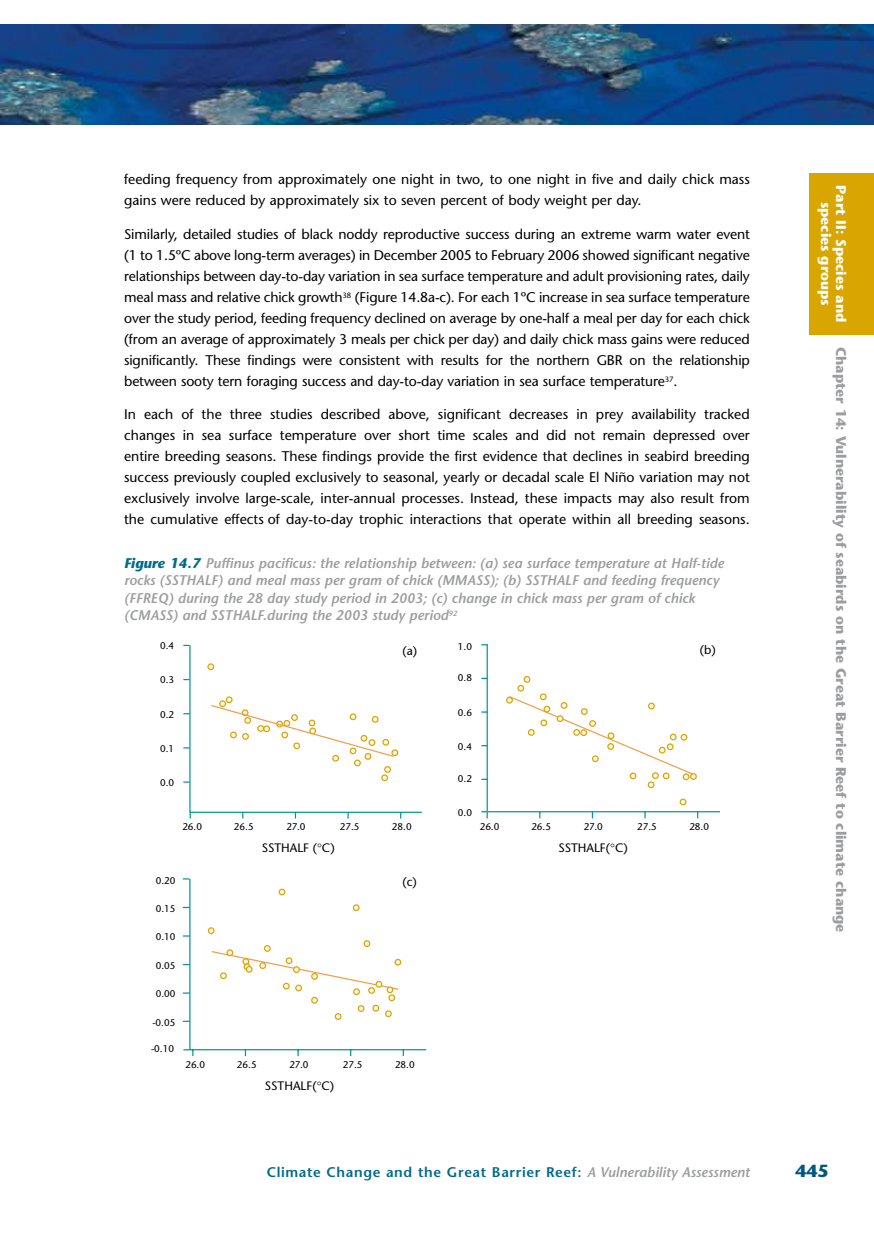
<style>
.page{position:relative;width:874px;height:1241px;background:#fff}
.page>*{position:absolute;margin:0;border:0;box-sizing:border-box;transform-origin:0 0}
.t1{font:700 17.5px "Stone Sans";color:#005782}
.t2{font:14px/21px "Stone Sans";color:#000;text-align:justify}
.t3{font:italic 600 14px/17.5px "Stone Sans";color:#9c9d9f}
.t4{font:700 14px "Stone Sans";color:#9c9d9f}
.t5{font:600 14px "Stone Sans";letter-spacing:.045em;color:#006a8d}
.t6{font:700 14px/14.9px "Stone Sans";color:#fff;text-align:center}
.t7{font:12.25px "Stone Sans";color:#000}
.t8{font:9.8px "Stone Sans";color:#000}
.s1{font-weight:700;color:#006a8d}
.s2{font-style:italic;color:#9c9d9f}
</style>
<div class="page">
<img style="left:0;top:25px;width:873px;height:99px">
<div style="left:809px;top:173px;width:64px;height:162px;background:#d9a500"></div>
<svg style="left:189px;top:812px;width:2px;height:6px"></svg>
<svg style="left:183px;top:644px;width:6px;height:2px"></svg>
<hr style="left:189px;top:645px;width:1px;height:167px;background:#009794">
<hr style="left:190px;top:811px;width:231px;height:1px;background:#009794">
<hr style="left:488px;top:811px;width:231px;height:1px;background:#009794">
<svg style="left:481px;top:811px;width:6px;height:7px"></svg>
<hr style="left:486px;top:644px;width:1px;height:167px;background:#009794">
<div style="left:647px;top:781px;width:7px;height:7px;border:1px solid #d8a500;border-radius:50%"></div>
<svg style="left:506px;top:676px;width:190px;height:111px"></svg>
<div style="left:689px;top:773px;width:7px;height:6px;border:1px solid #d8a500;border-radius:50%"></div>
<div style="left:679px;top:798px;width:7px;height:7px;border:1px solid #d8a500;border-radius:50%"></div>
<div style="left:207px;top:663px;width:7px;height:7px;border:1px solid #d8a500;border-radius:50%"></div>
<div style="left:226px;top:696px;width:6px;height:7px;border:1px solid #d8a500;border-radius:50%"></div>
<div style="left:381px;top:774px;width:7px;height:7px;border:1px solid #d8a500;border-radius:50%"></div>
<div style="left:391px;top:749px;width:7px;height:7px;border:1px solid #d8a500;border-radius:50%"></div>
<svg style="left:211px;top:697px;width:186px;height:83px"></svg>
<hr style="left:190px;top:1048px;width:236px;height:2px;background:#009794">
<hr style="left:189px;top:878px;width:1px;height:171px;background:#009794">
<svg style="left:183px;top:963px;width:6px;height:2px"></svg>
<svg style="left:183px;top:1048px;width:10px;height:7px"></svg>
<div style="left:278px;top:888px;width:7px;height:7px;border:1px solid #d8a500;border-radius:50%"></div>
<svg style="left:354px;top:904px;width:5px;height:6px"></svg>
<div style="left:352px;top:904px;width:7px;height:7px;border:1px solid #d8a500;border-radius:50%"></div>
<div style="left:394px;top:958px;width:7px;height:7px;border:1px solid #d8a500;border-radius:50%"></div>
<svg style="left:208px;top:927px;width:6px;height:6px"></svg>
<svg style="left:211px;top:940px;width:189px;height:79px"></svg>
<p class="t2" style="left:124px;top:169px;width:627px">feeding frequency from approximately one night in two, to one night in five and daily chick mass gains were reduced by approximately six to seven percent of body weight per day.</p>
<p class="t2" style="left:124px;top:223px;width:627px">Similarly, detailed studies of black noddy reproductive success during an extreme warm water event (1 to 1.5ºC above long-term averages) in December 2005 to February 2006 showed significant negative relationships between day-to-day variation in sea surface temperature and adult provisioning rates, daily meal mass and relative chick growth<sup>38</sup> (Figure 14.8a-c). For each 1ºC increase in sea surface temperature over the study period, feeding frequency declined on average by one-half a meal per day for each chick (from an average of approximately 3 meals per chick per day) and daily chick mass gains were reduced significantly. These findings were consistent with results for the northern GBR on the relationship between sooty tern foraging success and day-to-day variation in sea surface temperature<sup>37</sup>.</p>
<p class="t2" style="left:124px;top:404px;width:627px">In each of the three studies described above, significant decreases in prey availability tracked changes in sea surface temperature over short time scales and did not remain depressed over entire breeding seasons. These findings provide the first evidence that declines in seabird breeding success previously coupled exclusively to seasonal, yearly or decadal scale El Niño variation may not exclusively involve large-scale, inter-annual processes. Instead, these impacts may also result from the cumulative effects of day-to-day trophic interactions that operate within all breeding seasons.</p>
<p class="t3" style="left:124px;top:554px;width:601px"><span class="s1">Figure 14.7</span> Puffinus pacificus: the relationship between: (a) sea surface temperature at Half-tide rocks (SSTHALF) and meal mass per gram of chick (MMASS); (b) SSTHALF and feeding frequency (FFREQ) during the 28 day study period in 2003; (c) change in chick mass per gram of chick (CMASS) and SSTHALF.during the 2003 study period<sup>92</sup></p>
<p class="t8" style="left:160px;top:640px;width:16px">0.4</p>
<p class="t7" style="left:699px;top:642px;width:17px">(b)</p>
<p class="t8" style="left:457px;top:640px;width:16px">1.0</p>
<p class="t7" style="left:402px;top:643px;width:16px">(a)</p>
<p class="t8" style="left:160px;top:674px;width:16px">0.3</p>
<p class="t8" style="left:160px;top:708px;width:16px">0.2</p>
<p class="t8" style="left:160px;top:742px;width:16px">0.1</p>
<p class="t8" style="left:160px;top:776px;width:16px">0.0</p>
<p class="t8" style="left:182px;top:820px;width:21px">26.0</p>
<p class="t8" style="left:234px;top:820px;width:21px">26.5</p>
<p class="t8" style="left:286px;top:820px;width:21px">27.0</p>
<p class="t8" style="left:339px;top:820px;width:21px">27.5</p>
<p class="t8" style="left:392px;top:820px;width:21px">28.0</p>
<p class="t7" style="left:261px;top:840px;width:74px">SSTHALF ( C)</p>
<p class="t8" style="left:156px;top:874px;width:21px">0.20</p>
<p class="t8" style="left:156px;top:902px;width:21px">0.15</p>
<p class="t8" style="left:156px;top:931px;width:21px">0.10</p>
<p class="t8" style="left:156px;top:959px;width:21px">0.05</p>
<p class="t8" style="left:156px;top:988px;width:21px">0.00</p>
<p class="t8" style="left:152px;top:1016px;width:24px">-0.05</p>
<p class="t8" style="left:151px;top:1042px;width:24px">-0.10</p>
<p class="t7" style="left:402px;top:874px;width:16px">(c)</p>
<p class="t8" style="left:185px;top:1058px;width:21px">26.0</p>
<p class="t8" style="left:237px;top:1058px;width:21px">26.5</p>
<p class="t8" style="left:289px;top:1058px;width:21px">27.0</p>
<p class="t8" style="left:343px;top:1058px;width:21px">27.5</p>
<p class="t8" style="left:395px;top:1058px;width:21px">28.0</p>
<p class="t7" style="left:265px;top:1078px;width:71px">SSTHALF( C)</p>
<p class="t8" style="left:457px;top:671px;width:16px">0.8</p>
<p class="t8" style="left:457px;top:706px;width:16px">0.6</p>
<p class="t8" style="left:457px;top:740px;width:16px">0.4</p>
<p class="t8" style="left:457px;top:772px;width:16px">0.2</p>
<p class="t8" style="left:457px;top:806px;width:16px">0.0</p>
<p class="t8" style="left:479px;top:821px;width:21px">26.0</p>
<p class="t8" style="left:531px;top:821px;width:21px">26.5</p>
<p class="t8" style="left:583px;top:821px;width:21px">27.0</p>
<p class="t8" style="left:637px;top:821px;width:21px">27.5</p>
<p class="t8" style="left:689px;top:821px;width:21px">28.0</p>
<p class="t7" style="left:558px;top:840px;width:71px">SSTHALF( C)</p>
<p class="t6" style="left:848px;top:185px;width:138px;rotate:90deg">Part II: Species and species groups</p>
<p class="t4" style="left:849px;top:346px;width:587px;rotate:90deg">Chapter 14: Vulnerability of seabirds on the Great Barrier Reef to climate change</p>
<p class="t5" style="left:266px;top:1163px;width:484px">Climate Change and the Great Barrier Reef: <span class="s2">A Vulnerability Assessment</span></p>
<p class="t1" style="left:795px;top:1160px;width:35px">445</p>
</div>
